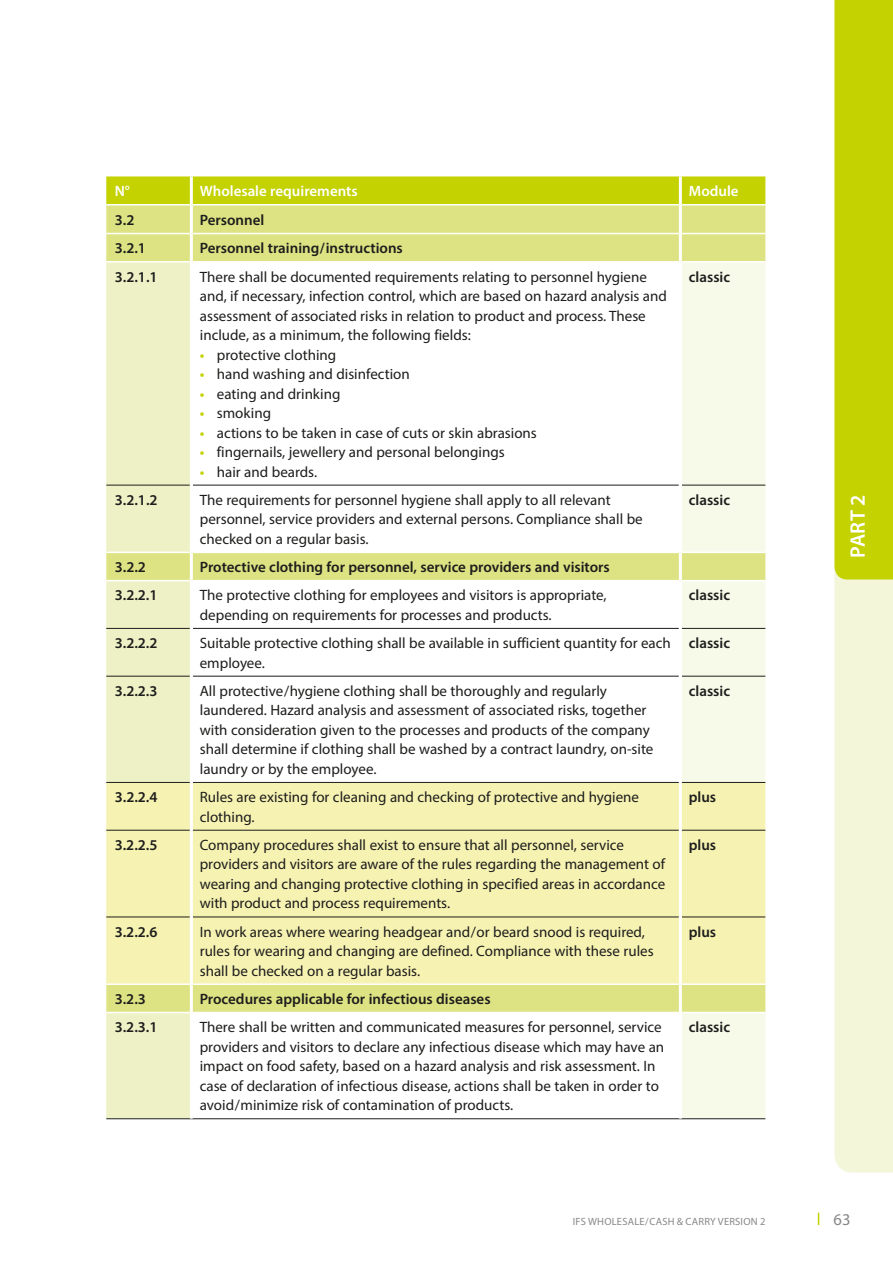
<style>
.page{position:relative;width:893px;height:1263px;background:#fff}
.page>*{position:absolute;margin:0;border:0;box-sizing:border-box;transform-origin:0 0}
.t1{font:600 21px "Myriad Pro";color:#fff}
.t2{font:16.5px "Myriad Pro";color:#878787}
.t3{font:15px/19.5px "Myriad Pro";color:#1d1d1c}
.t4{font:600 15px "Myriad Pro";color:#1d1d1c}
.t5{font:600 15px "Myriad Pro";color:#fff}
.t6{font:10.5px "Myriad Pro";letter-spacing:.02em;color:#878787}
.s1{font-weight:600;color:#c3d200}
</style>
<div class="page">
<div style="left:834px;top:579px;width:59px;height:593px;background:#f4f6da"></div>
<div style="left:834px;top:0;width:59px;height:579px;background:#c3d200"></div>
<svg style="left:818px;top:1213px;width:1px;height:12px"></svg>
<div style="left:106px;top:176px;width:659px;height:28px;background:#c3d200"></div>
<svg style="left:106px;top:205px;width:659px;height:807px"></svg>
<svg style="left:106px;top:263px;width:84px;height:855px;background:#ecefc0"></svg>
<svg style="left:682px;top:263px;width:83px;height:855px;background:#f5f7e0"></svg>
<div style="left:106px;top:783px;width:659px;height:200px;background:#f6f2b2"></div>
<hr style="left:106px;top:261px;width:84px;height:2px;background:#fff">
<hr style="left:193px;top:261px;width:486px;height:2px;background:#fff">
<hr style="left:682px;top:261px;width:83px;height:2px;background:#fff">
<hr style="left:106px;top:552px;width:84px;height:1px;background:#fff">
<hr style="left:193px;top:552px;width:486px;height:1px;background:#fff">
<hr style="left:682px;top:552px;width:83px;height:1px;background:#fff">
<hr style="left:106px;top:580px;width:84px;height:1px;background:#fff">
<hr style="left:193px;top:580px;width:486px;height:1px;background:#fff">
<hr style="left:682px;top:580px;width:83px;height:1px;background:#fff">
<hr style="left:106px;top:983px;width:84px;height:2px;background:#fff">
<hr style="left:193px;top:983px;width:486px;height:2px;background:#fff">
<hr style="left:682px;top:983px;width:83px;height:2px;background:#fff">
<hr style="left:106px;top:1012px;width:84px;height:1px;background:#fff">
<hr style="left:682px;top:1012px;width:83px;height:1px;background:#fff">
<hr style="left:106px;top:233px;width:84px;height:1px;background:#fff">
<hr style="left:193px;top:233px;width:486px;height:1px;background:#fff">
<hr style="left:682px;top:233px;width:83px;height:1px;background:#fff">
<hr style="left:106px;top:485px;width:84px;height:1px;background:#1d1d1c">
<hr style="left:193px;top:485px;width:486px;height:1px;background:#1d1d1c">
<hr style="left:682px;top:485px;width:83px;height:1px;background:#1d1d1c">
<hr style="left:106px;top:782px;width:84px;height:1px;background:#1d1d1c">
<hr style="left:193px;top:782px;width:486px;height:1px;background:#1d1d1c">
<hr style="left:682px;top:782px;width:83px;height:1px;background:#1d1d1c">
<hr style="left:106px;top:628px;width:84px;height:1px;background:#1d1d1c">
<hr style="left:193px;top:628px;width:486px;height:1px;background:#1d1d1c">
<hr style="left:682px;top:628px;width:83px;height:1px;background:#1d1d1c">
<hr style="left:106px;top:676px;width:84px;height:1px;background:#1d1d1c">
<hr style="left:193px;top:676px;width:486px;height:1px;background:#1d1d1c">
<hr style="left:682px;top:676px;width:83px;height:1px;background:#1d1d1c">
<hr style="left:106px;top:830px;width:84px;height:1px;background:#1d1d1c">
<hr style="left:193px;top:830px;width:486px;height:1px;background:#1d1d1c">
<hr style="left:682px;top:830px;width:83px;height:1px;background:#1d1d1c">
<hr style="left:106px;top:917px;width:84px;height:1px;background:#1d1d1c">
<hr style="left:193px;top:917px;width:486px;height:1px;background:#1d1d1c">
<hr style="left:682px;top:917px;width:83px;height:1px;background:#1d1d1c">
<hr style="left:106px;top:1118px;width:85px;height:1px;background:#1d1d1c">
<hr style="left:191px;top:1118px;width:489px;height:1px;background:#1d1d1c">
<hr style="left:680px;top:1118px;width:85px;height:1px;background:#1d1d1c">
<hr style="left:190px;top:205px;width:3px;height:29px;background:#fff">
<hr style="left:679px;top:205px;width:3px;height:29px;background:#fff">
<hr style="left:190px;top:234px;width:3px;height:28px;background:#fff">
<hr style="left:679px;top:234px;width:3px;height:28px;background:#fff">
<hr style="left:190px;top:262px;width:3px;height:223px;background:#fff">
<hr style="left:679px;top:262px;width:3px;height:223px;background:#fff">
<hr style="left:190px;top:485px;width:3px;height:67px;background:#fff">
<hr style="left:679px;top:485px;width:3px;height:67px;background:#fff">
<hr style="left:190px;top:552px;width:3px;height:29px;background:#fff">
<hr style="left:679px;top:552px;width:3px;height:29px;background:#fff">
<hr style="left:190px;top:581px;width:3px;height:47px;background:#fff">
<hr style="left:679px;top:581px;width:3px;height:47px;background:#fff">
<hr style="left:190px;top:628px;width:3px;height:48px;background:#fff">
<hr style="left:679px;top:628px;width:3px;height:48px;background:#fff">
<hr style="left:190px;top:676px;width:3px;height:106px;background:#fff">
<hr style="left:679px;top:676px;width:3px;height:106px;background:#fff">
<hr style="left:190px;top:782px;width:3px;height:48px;background:#fff">
<hr style="left:679px;top:782px;width:3px;height:48px;background:#fff">
<hr style="left:190px;top:830px;width:3px;height:87px;background:#fff">
<hr style="left:679px;top:830px;width:3px;height:87px;background:#fff">
<hr style="left:190px;top:917px;width:3px;height:67px;background:#fff">
<hr style="left:679px;top:917px;width:3px;height:67px;background:#fff">
<hr style="left:190px;top:984px;width:3px;height:28px;background:#fff">
<hr style="left:679px;top:984px;width:3px;height:28px;background:#fff">
<hr style="left:190px;top:176px;width:3px;height:29px;background:#fff">
<hr style="left:679px;top:176px;width:3px;height:29px;background:#fff">
<p class="t5" style="left:115px;top:182px;width:17px">N°</p>
<p class="t5" style="left:200px;top:182px;width:159px">Wholesale requirements</p>
<p class="t5" style="left:689px;top:182px;width:51px">Module</p>
<p class="t4" style="left:115px;top:210px;width:21px">3.2</p>
<p class="t4" style="left:200px;top:210px;width:66px">Personnel</p>
<p class="t4" style="left:115px;top:239px;width:33px">3.2.1</p>
<p class="t4" style="left:200px;top:239px;width:204px">Personnel training/instructions</p>
<p class="t4" style="left:115px;top:267px;width:44px">3.2.1.1</p>
<p class="t3" style="left:200px;top:267px;width:469px">There shall be documented requirements relating to personnel hygiene and, if necessary, infection control, which are based on hazard analysis and assessment of associated risks in relation to product and process. These include, as a minimum, the following fields:</p>
<p class="t3" style="left:200px;top:345px;width:138px"><span class="s1">•</span> protective clothing</p>
<p class="t3" style="left:200px;top:364px;width:211px"><span class="s1">•</span> hand washing and disinfection</p>
<p class="t3" style="left:200px;top:384px;width:142px"><span class="s1">•</span> eating and drinking</p>
<p class="t3" style="left:200px;top:403px;width:73px"><span class="s1">•</span> smoking</p>
<p class="t3" style="left:200px;top:423px;width:339px"><span class="s1">•</span> actions to be taken in case of cuts or skin abrasions</p>
<p class="t3" style="left:200px;top:442px;width:306px"><span class="s1">•</span> fingernails, jewellery and personal belongings</p>
<p class="t3" style="left:200px;top:462px;width:119px"><span class="s1">•</span> hair and beards.</p>
<p class="t4" style="left:689px;top:267px;width:43px">classic</p>
<p class="t4" style="left:115px;top:490px;width:44px">3.2.1.2</p>
<p class="t3" style="left:200px;top:490px;width:444px">The requirements for personnel hygiene shall apply to all relevant personnel, service providers and external persons. Compliance shall be checked on a regular basis.</p>
<p class="t4" style="left:689px;top:490px;width:43px">classic</p>
<p class="t4" style="left:115px;top:557px;width:33px">3.2.2</p>
<p class="t4" style="left:200px;top:557px;width:411px">Protective clothing for personnel, service providers and visitors</p>
<p class="t4" style="left:115px;top:586px;width:44px">3.2.2.1</p>
<p class="t3" style="left:200px;top:585px;width:408px">The protective clothing for employees and visitors is appropriate, depending on requirements for processes and products.</p>
<p class="t4" style="left:689px;top:586px;width:43px">classic</p>
<p class="t4" style="left:115px;top:634px;width:44px">3.2.2.2</p>
<p class="t3" style="left:200px;top:633px;width:473px">Suitable protective clothing shall be available in sufficient quantity for each employee.</p>
<p class="t4" style="left:689px;top:634px;width:43px">classic</p>
<p class="t4" style="left:115px;top:681px;width:44px">3.2.2.3</p>
<p class="t3" style="left:200px;top:681px;width:455px">All protective/hygiene clothing shall be thoroughly and regularly laundered. Hazard analysis and assessment of associated risks, together with consideration given to the processes and products of the company shall determine if clothing shall be washed by a contract laundry, on-site laundry or by the employee.</p>
<p class="t4" style="left:689px;top:681px;width:43px">classic</p>
<p class="t4" style="left:115px;top:788px;width:44px">3.2.2.4</p>
<p class="t3" style="left:200px;top:787px;width:441px">Rules are existing for cleaning and checking of protective and hygiene clothing.</p>
<p class="t4" style="left:689px;top:788px;width:29px">plus</p>
<p class="t4" style="left:115px;top:835px;width:44px">3.2.2.5</p>
<p class="t3" style="left:200px;top:835px;width:467px">Company procedures shall exist to ensure that all personnel, service providers and visitors are aware of the rules regarding the management of wearing and changing protective clothing in specified areas in accordance with product and process requirements.</p>
<p class="t4" style="left:689px;top:835px;width:29px">plus</p>
<p class="t4" style="left:115px;top:922px;width:44px">3.2.2.6</p>
<p class="t3" style="left:200px;top:922px;width:455px">In work areas where wearing headgear and/or beard snood is required, rules for wearing and changing are defined. Compliance with these rules shall be checked on a regular basis.</p>
<p class="t4" style="left:689px;top:922px;width:29px">plus</p>
<p class="t4" style="left:115px;top:989px;width:33px">3.2.3</p>
<p class="t4" style="left:200px;top:989px;width:292px">Procedures applicable for infectious diseases</p>
<p class="t4" style="left:115px;top:1018px;width:44px">3.2.3.1</p>
<p class="t3" style="left:200px;top:1017px;width:466px">There shall be written and communicated measures for personnel, service providers and visitors to declare any infectious disease which may have an impact on food safety, based on a hazard analysis and risk assessment. In case of declaration of infectious disease, actions shall be taken in order to avoid/minimize risk of contamination of products.</p>
<p class="t4" style="left:689px;top:1018px;width:43px">classic</p>
<h1 class="t1" style="left:844px;top:558px;width:65px;rotate:-90deg">PART 2</h1>
<p class="t6" style="left:573px;top:1215px;width:194px">IFS WHOLESALE/CASH &amp; CARRY VERSION 2</p>
<p class="t2" style="left:833px;top:1209px;width:18px">63</p>
</div>
